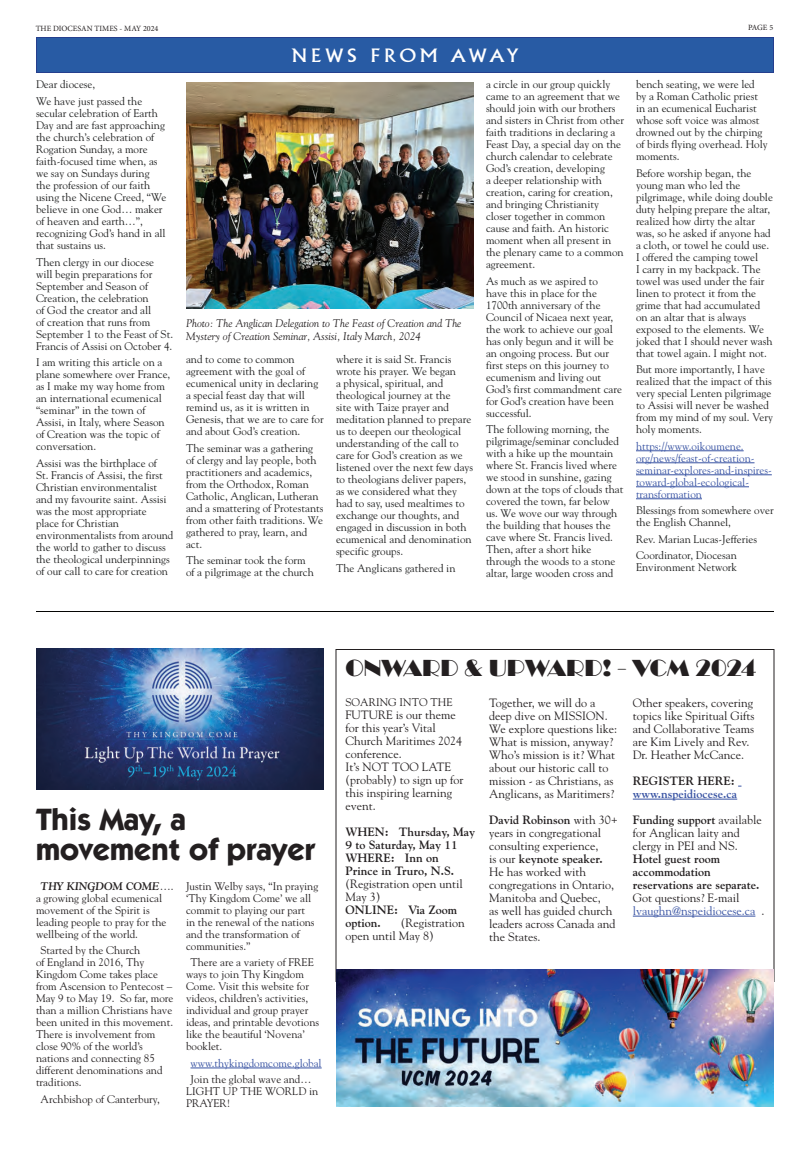
<style>
.page{position:relative;width:810px;height:1152px;background:#fff}
.page>*{position:absolute;margin:0;border:0;box-sizing:border-box;transform-origin:0 0}
.t1{font:700 31px/30px "ITC Kabel Std";color:#231f20}
.t2{font:24px "Broadway";color:#231f20}
.t3{font:18px "Albertus MT Std";letter-spacing:.2em;color:#fff;scale:1.1 1}
.t4{font:12px/13px "Goudy Std";color:#231f20}
.t5{font:700 12px/13px "Goudy Std";color:#231f20}
.t6{font:12px/13px "Goudy Std";color:#3853a3}
.t7{font:700 12px/26px "Goudy Std";color:#3853a3}
.t8{font:11px/12px "Goudy Std";color:#1f2020}
.t9{font:11px/12px "Goudy Std";color:#231f20}
.t10{font:11px/12px "Goudy Std";color:#3853a3}
.t11{font:italic 11px/13px "Goudy Std";color:#231f20}
.t12{font:8px "Minion Pro";color:#231f20}
.s1{font-weight:700;font-style:italic}
.s2{font-weight:700}
.s3{color:#231f20}
.s4{font-weight:400;color:#231f20}
</style>
<div class="page">
<div style="left:36px;top:38px;width:738px;height:34px;background:#285ba4"></div>
<div style="left:36px;top:37px;width:738px;height:36px;border:1px solid #253f8e"></div>
<hr style="left:36px;top:611px;width:738px;height:1px;background:#040503">
<hr style="left:636px;top:451px;width:108px;height:1px;background:#3853a3">
<hr style="left:636px;top:463px;width:119px;height:1px;background:#3853a3">
<hr style="left:636px;top:475px;width:136px;height:1px;background:#3853a3">
<hr style="left:636px;top:487px;width:113px;height:1px;background:#3853a3">
<hr style="left:636px;top:499px;width:66px;height:1px;background:#3853a3">
<img style="left:186px;top:83px;width:288px;height:225px">
<hr style="left:190px;top:1068px;width:132px;height:1px;background:#3853a3">
<img style="left:36px;top:648px;width:288px;height:141px">
<hr style="left:633px;top:799px;width:104px;height:1px;background:#3853a3">
<hr style="left:633px;top:916px;width:122px;height:1px;background:#3853a3">
<img style="left:336px;top:969px;width:438px;height:137px">
<p class="t12" style="left:36px;top:25px;width:124px">THE DIOCESAN TIMES - MAY 2024</p>
<p class="t12" style="left:748px;top:25px;width:27px">PAGE 5</p>
<h3 class="t3" style="left:291px;top:47px;width:208px">NEWS FROM AWAY</h3>
<p class="t8" style="left:36px;top:76px;width:108px;line-height:17px">Dear diocese,<br>We have just passed the</p>
<p class="t8" style="left:36px;top:108px;width:132px">secular celebration of Earth<br>Day and are fast approaching the church’s celebration of<br>Rogation Sunday, a more faith-focused time when, as we say on Sundays during the profession of our faith using the Nicene Creed, “We believe in one God… maker of heaven and earth…”, recognizing God’s hand in all that sustains us.</p>
<p class="t8" style="left:36px;top:256px;width:139px">Then clergy in our diocese will begin preparations for<br>September and Season of<br>Creation, the celebration<br>of God the creator and all<br>of creation that runs from<br>September 1 to the Feast of St.<br>Francis of Assisi on October 4.</p>
<p class="t8" style="left:36px;top:357px;width:136px">I am writing this article on a plane somewhere over France, as I make my way home from an international ecumenical “seminar” in the town of<br>Assisi, in Italy, where Season of Creation was the topic of conversation.</p>
<p class="t8" style="left:36px;top:457px;width:139px">Assisi was the birthplace of<br>St. Francis of Assisi, the first<br>Christian environmentalist and my favourite saint. Assisi was the most appropriate<br>place for Christian environmentalists from around the world to gather to discuss the theological underpinnings of our call to care for creation</p>
<p class="t8" style="left:486px;top:79px;width:140px">a circle in our group quickly came to an agreement that we should join with our brothers and sisters in Christ from other faith traditions in declaring a<br>Feast Day, a special day on the church calendar to celebrate<br>God’s creation, developing<br>a deeper relationship with creation, caring for creation, and bringing Christianity closer together in common cause and faith. An historic moment when all present in the plenary came to a common agreement.</p>
<p class="t8" style="left:486px;top:275px;width:138px">As much as we aspired to have this in place for the<br>1700th anniversary of the<br>Council of Nicaea next year, the work to achieve our goal has only begun and it will be an ongoing process. But our first steps on this journey to ecumenism and living out<br>God’s first commandment care for God’s creation have been successful.</p>
<p class="t8" style="left:486px;top:424px;width:139px">The following morning, the pilgrimage/seminar concluded with a hike up the mountain where St. Francis lived where we stood in sunshine, gazing down at the tops of clouds that covered the town, far below us. We wove our way through the building that houses the cave where St. Francis lived.<br>Then, after a short hike through the woods to a stone altar, large wooden cross and</p>
<p class="t8" style="left:636px;top:79px;width:133px">bench seating, we were led by a Roman Catholic priest in an ecumenical Eucharist whose soft voice was almost drowned out by the chirping of birds flying overhead. Holy moments.</p>
<p class="t8" style="left:636px;top:167px;width:138px">Before worship began, the young man who led the pilgrimage, while doing double duty helping prepare the altar, realized how dirty the altar was, so he asked if anyone had a cloth, or towel he could use.<br>I offered the camping towel<br>I carry in my backpack. The towel was used under the fair linen to protect it from the grime that had accumulated on an altar that is always exposed to the elements. We joked that I should never wash that towel again. I might not.</p>
<p class="t8" style="left:636px;top:364px;width:138px">But more importantly, I have realized that the impact of this very special Lenten pilgrimage to Assisi will never be washed from my mind of my soul. Very holy moments.</p>
<p class="t10" style="left:636px;top:440px;width:137px">https://www.oikoumene. org/news/feast-of-creation&shy;seminar-explores-and-inspires&shy;toward-global-ecological&shy;transformation</p>
<p class="t8" style="left:636px;top:505px;width:139px">Blessings from somewhere over the English Channel,</p>
<p class="t8" style="left:636px;top:531px;width:123px;line-height:16.5px">Rev. Marian Lucas-Jefferies<br>Coordinator, Diocesan</p>
<p class="t8" style="left:636px;top:562px;width:103px">Environment Network</p>
<p class="t11" style="left:186px;top:317px;width:277px">Photo: The Anglican Delegation to The Feast of Creation and The<br>Mystery of Creation Seminar, Assisi, Italy March, 2024</p>
<p class="t8" style="left:186px;top:354px;width:139px">and to come to common agreement with the goal of ecumenical unity in declaring a special feast day that will remind us, as it is written in<br>Genesis, that we are to care for and about God’s creation.</p>
<p class="t8" style="left:186px;top:442px;width:139px">The seminar was a gathering of clergy and lay people, both practitioners and academics, from the Orthodox, Roman<br>Catholic, Anglican, Lutheran and a smattering of Protestants from other faith traditions. We gathered to pray, learn, and act.</p>
<p class="t8" style="left:186px;top:555px;width:129px">The seminar took the form of a pilgrimage at the church</p>
<p class="t8" style="left:336px;top:354px;width:139px">where it is said St. Francis wrote his prayer. We began<br>a physical, spiritual, and theological journey at the<br>site with Taize prayer and meditation planned to prepare us to deepen our theological understanding of the call to care for God’s creation as we listened over the next few days to theologians deliver papers, as we considered what they had to say, used mealtimes to exchange our thoughts, and engaged in discussion in both ecumenical and denomination specific groups.</p>
<p class="t8" style="left:336px;top:562px;width:121px">The Anglicans gathered in</p>
<h1 class="t1" style="left:36px;top:807px;width:281px">This May, a movement of prayer</h1>
<p class="t9" style="left:36px;top:881px;width:139px;text-indent:4px"><span class="s1">THY KINGDOM COME</span>…. a growing global ecumenical movement of the Spirit is leading people to pray for the wellbeing of the world.</p>
<p class="t9" style="left:36px;top:945px;width:139px;text-indent:4px">Started by the Church<br>of England in 2016, Thy<br>Kingdom Come takes place from Ascension to Pentecost –<br>May 9 to May 19. So far, more than a million Christians have been united in this movement.<br>There is involvement from close 90% of the world’s nations and connecting 85 different denominations and traditions.</p>
<p class="t9" style="left:40px;top:1094px;width:121px">Archbishop of Canterbury,</p>
<p class="t9" style="left:186px;top:881px;width:134px">Justin Welby says, “In praying ‘Thy Kingdom Come’ we all commit to playing our part<br>in the renewal of the nations and the transformation of communities.”</p>
<p class="t9" style="left:186px;top:957px;width:135px;text-indent:4px">There are a variety of FREE ways to join Thy Kingdom<br>Come. Visit this website for videos, children’s activities, individual and group prayer ideas, and printable devotions like the beautiful ‘Novena’ booklet.</p>
<p class="t10" style="left:190px;top:1058px;width:133px">www.thykingdomcome.global</p>
<p class="t9" style="left:186px;top:1074px;width:134px;text-indent:4px">Join the global wave and…<br>LIGHT UP THE WORLD in<br>PRAYER!</p>
<h2 class="t2" style="left:346px;top:654px;width:412px">ONWARD &amp; UPWARD! - VCM 2024</h2>
<p class="t9" style="left:346px;top:697px;width:108px">SOARING INTO THE</p>
<p class="t4" style="left:346px;top:709px;width:119px">FUTURE is our theme for this year’s Vital<br>Church Maritimes 2024 conference.<br>It’s NOT TOO LATE (probably) to sign up for this inspiring learning event.</p>
<p class="t5" style="left:346px;top:826px;width:131px">WHEN: Thursday, May<br>9 to Saturday, May 11<br>WHERE: Inn on<br>Prince in Truro, N.S.</p>
<p class="t4" style="left:346px;top:878px;width:119px">(Registration open until<br>May 3)</p>
<p class="t5" style="left:346px;top:904px;width:113px">ONLINE: Via Zoom option.</p>
<p class="t4" style="left:489px;top:697px;width:129px">Together, we will do a deep dive on MISSION.<br>We explore questions like:<br>What is mission, anyway?<br>Who’s mission is it? What about our historic call to mission - as Christians, as<br>Anglicans, as Maritimers?</p>
<p class="t4" style="left:489px;top:814px;width:130px"><span class="s2">David Robinson</span> with 30+ years in congregational consulting experience,<br>is our <span class="s2">keynote speaker.<br></span>He has worked with congregations in Ontario,<br>Manitoba and Quebec,<br>as well has guided church leaders across Canada and the States.</p>
<p class="t4" style="left:633px;top:697px;width:123px">Other speakers, covering topics like Spiritual Gifts and Collaborative Teams are Kim Lively and Rev.<br>Dr. Heather McCance.</p>
<p class="t5" style="left:633px;top:775px;width:103px">REGISTER HERE:</p>
<p class="t7" style="left:633px;top:781px;width:131px">www.nspeidiocese.ca<br><span class="s3">Funding support</span> <span class="s4">available</span></p>
<p class="t4" style="left:633px;top:827px;width:108px">for Anglican laity and clergy in PEI and NS.</p>
<p class="t5" style="left:633px;top:853px;width:128px">Hotel guest room accommodation reservations are separate.</p>
<p class="t6" style="left:633px;top:892px;width:133px"><span class="s3">Got questions? E-mail </span>lvaughn@nspeidiocese.ca <span class="s3">.</span></p>
<p class="t4" style="left:346px;top:917px;width:121px;text-indent:55px">(Registration open until May 8)</p>
</div>
